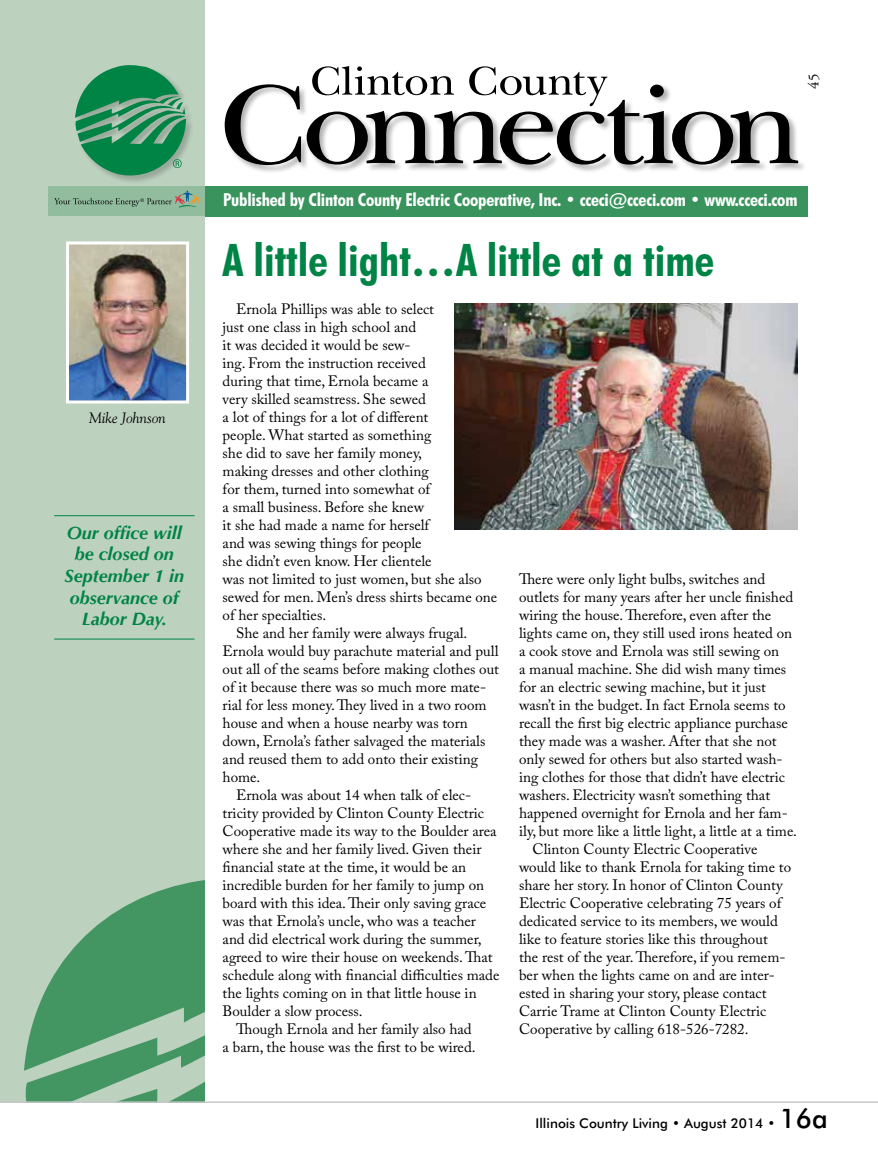
<style>
.page{position:relative;width:878px;height:1161px;background:#fff}
.page>*{position:absolute;margin:0;border:0;box-sizing:border-box;transform-origin:0 0}
.t1{font:700 condensed 45px "Futura BT";color:#008445}
.t2{font:700 condensed 18px "Futura BT";letter-spacing:-.01em;color:#fff}
.t3{font:italic 700 18px/21.6px "Optima";color:#008445;text-align:center}
.t4{font:15px "Adobe Caslon Pro";color:#000}
.t5{font:italic 15px "Goudy Old Style BT";color:#000}
.t6{font:15px "Adobe Garamond Pro";color:#000}
.t7{font:500 13.5px "Futura BT";color:#000}
.s1{font-size:27px}
</style>
<div class="page">
<div style="left:0;top:186px;width:807px;height:31px;background:#39935d"></div>
<div style="left:0;top:0;width:204px;height:1102px;background:#bdd1bf"></div>
<svg style="left:24px;top:880px;width:180px;height:221px"></svg>
<img style="left:70px;top:246px;width:115px;height:154px">
<div style="left:66px;top:242px;width:123px;height:162px;border:3px solid #fff"></div>
<div style="left:81px;top:108px;width:114px;height:76px;background:#000;opacity:.2"></div>
<svg style="left:75px;top:65px;width:111px;height:113px"></svg>
<div style="left:48px;top:186px;width:156px;height:30px;background:#91bc9e"></div>
<div style="left:224px;top:84px;width:582px;height:90px;background:#000;opacity:.3"></div>
<svg style="left:225px;top:66px;width:573px;height:99px"></svg>
<hr style="left:0;top:1101px;width:878px;height:2px;background:#c7c8ca">
<svg style="left:54px;top:190px;width:146px;height:18px"></svg>
<img style="left:455px;top:303px;width:342px;height:227px">
<hr style="left:54px;top:515px;width:140px;height:1px;background:#008445">
<hr style="left:54px;top:639px;width:140px;height:1px;background:#008445">
<p class="t6" style="left:804px;top:88px;width:16px;rotate:-90deg">45</p>
<p class="t5" style="left:89px;top:409px;width:78px">Mike Johnson</p>
<p class="t3" style="left:65px;top:522px;width:121px">Our office will be closed on<br>September 1 in observance of<br>Labor Day.</p>
<p class="t2" style="left:223px;top:188px;width:575px">Published by Clinton County Electric Cooperative, Inc. • cceci@cceci.com • www.cceci.com</p>
<h1 class="t1" style="left:222px;top:233px;width:493px">A little light…A little at a time</h1>
<p class="t4" style="left:236px;top:300px;width:199px">Ernola Phillips was able to select</p>
<p class="t4" style="left:222px;top:318px;width:195px">just one class in high school and</p>
<p class="t4" style="left:222px;top:336px;width:189px">it was decided it would be sew-</p>
<p class="t4" style="left:222px;top:354px;width:205px">ing. From the instruction received</p>
<p class="t4" style="left:222px;top:372px;width:207px">during that time, Ernola became a</p>
<p class="t4" style="left:222px;top:390px;width:205px">very skilled seamstress. She sewed</p>
<p class="t4" style="left:222px;top:408px;width:207px">a lot of things for a lot of different</p>
<p class="t4" style="left:222px;top:426px;width:210px">people. What started as something</p>
<p class="t4" style="left:222px;top:444px;width:201px">she did to save her family money,</p>
<p class="t4" style="left:222px;top:462px;width:207px">making dresses and other clothing</p>
<p class="t4" style="left:222px;top:480px;width:209px">for them, turned into somewhat of</p>
<p class="t4" style="left:222px;top:498px;width:203px">a small business. Before she knew</p>
<p class="t4" style="left:222px;top:516px;width:208px">it she had made a name for herself</p>
<p class="t4" style="left:222px;top:534px;width:201px">and was sewing things for people</p>
<p class="t4" style="left:222px;top:552px;width:210px">she didn’t even know. Her clientele</p>
<p class="t4" style="left:222px;top:570px;width:260px">was not limited to just women, but she also</p>
<p class="t4" style="left:222px;top:588px;width:276px">sewed for men. Men’s dress shirts became one</p>
<p class="t4" style="left:222px;top:606px;width:105px">of her specialties.</p>
<p class="t4" style="left:236px;top:624px;width:233px">She and her family were always frugal.</p>
<p class="t4" style="left:222px;top:642px;width:277px">Ernola would buy parachute material and pull</p>
<p class="t4" style="left:222px;top:660px;width:278px">out all of the seams before making clothes out</p>
<p class="t4" style="left:222px;top:678px;width:265px">of it because there was so much more mate-</p>
<p class="t4" style="left:222px;top:696px;width:265px">rial for less money. They lived in a two room</p>
<p class="t4" style="left:222px;top:714px;width:247px">house and when a house nearby was torn</p>
<p class="t4" style="left:222px;top:732px;width:264px">down, Ernola’s father salvaged the materials</p>
<p class="t4" style="left:222px;top:750px;width:257px">and reused them to add onto their existing</p>
<p class="t4" style="left:222px;top:768px;width:39px">home.</p>
<p class="t4" style="left:236px;top:786px;width:236px">Ernola was about 14 when talk of elec-</p>
<p class="t4" style="left:222px;top:804px;width:263px">tricity provided by Clinton County Electric</p>
<p class="t4" style="left:222px;top:822px;width:275px">Cooperative made its way to the Boulder area</p>
<p class="t4" style="left:222px;top:840px;width:260px">where she and her family lived. Given their</p>
<p class="t4" style="left:222px;top:858px;width:245px">financial state at the time, it would be an</p>
<p class="t4" style="left:222px;top:876px;width:263px">incredible burden for her family to jump on</p>
<p class="t4" style="left:222px;top:894px;width:265px">board with this idea. Their only saving grace</p>
<p class="t4" style="left:222px;top:912px;width:255px">was that Ernola’s uncle, who was a teacher</p>
<p class="t4" style="left:222px;top:930px;width:260px">and did electrical work during the summer,</p>
<p class="t4" style="left:222px;top:948px;width:271px">agreed to wire their house on weekends. That</p>
<p class="t4" style="left:222px;top:966px;width:278px">schedule along with financial difficulties made</p>
<p class="t4" style="left:222px;top:984px;width:255px">the lights coming on in that little house in</p>
<p class="t4" style="left:222px;top:1002px;width:142px">Boulder a slow process.</p>
<p class="t4" style="left:236px;top:1020px;width:237px">Though Ernola and her family also had</p>
<p class="t4" style="left:222px;top:1038px;width:254px">a barn, the house was the first to be wired.</p>
<p class="t4" style="left:519px;top:570px;width:248px">There were only light bulbs, switches and</p>
<p class="t4" style="left:519px;top:588px;width:276px">outlets for many years after her uncle finished</p>
<p class="t4" style="left:519px;top:606px;width:254px">wiring the house. Therefore, even after the</p>
<p class="t4" style="left:519px;top:624px;width:274px">lights came on, they still used irons heated on</p>
<p class="t4" style="left:519px;top:642px;width:261px">a cook stove and Ernola was still sewing on</p>
<p class="t4" style="left:519px;top:660px;width:268px">a manual machine. She did wish many times</p>
<p class="t4" style="left:519px;top:678px;width:248px">for an electric sewing machine, but it just</p>
<p class="t4" style="left:519px;top:696px;width:268px">wasn’t in the budget. In fact Ernola seems to</p>
<p class="t4" style="left:519px;top:714px;width:270px">recall the first big electric appliance purchase</p>
<p class="t4" style="left:519px;top:732px;width:259px">they made was a washer. After that she not</p>
<p class="t4" style="left:519px;top:750px;width:265px">only sewed for others but also started wash-</p>
<p class="t4" style="left:519px;top:768px;width:267px">ing clothes for those that didn’t have electric</p>
<p class="t4" style="left:519px;top:786px;width:252px">washers. Electricity wasn’t something that</p>
<p class="t4" style="left:519px;top:804px;width:270px">happened overnight for Ernola and her fam-</p>
<p class="t4" style="left:519px;top:822px;width:279px">ily, but more like a little light, a little at a time.</p>
<p class="t4" style="left:532px;top:840px;width:226px">Clinton County Electric Cooperative</p>
<p class="t4" style="left:519px;top:858px;width:273px">would like to thank Ernola for taking time to</p>
<p class="t4" style="left:519px;top:876px;width:265px">share her story. In honor of Clinton County</p>
<p class="t4" style="left:519px;top:894px;width:264px">Electric Cooperative celebrating 75 years of</p>
<p class="t4" style="left:519px;top:912px;width:260px">dedicated service to its members, we would</p>
<p class="t4" style="left:519px;top:930px;width:250px">like to feature stories like this throughout</p>
<p class="t4" style="left:519px;top:948px;width:268px">the rest of the year. Therefore, if you remem-</p>
<p class="t4" style="left:519px;top:966px;width:257px">ber when the lights came on and are inter-</p>
<p class="t4" style="left:519px;top:984px;width:249px">ested in sharing your story, please contact</p>
<p class="t4" style="left:519px;top:1002px;width:249px">Carrie Trame at Clinton County Electric</p>
<p class="t4" style="left:519px;top:1020px;width:231px">Cooperative by calling 618-526-7282.</p>
<p class="t7" style="left:535px;top:1115px;width:294px">Illinois Country Living • August 2014 • <span class="s1">16a</span></p>
</div>
